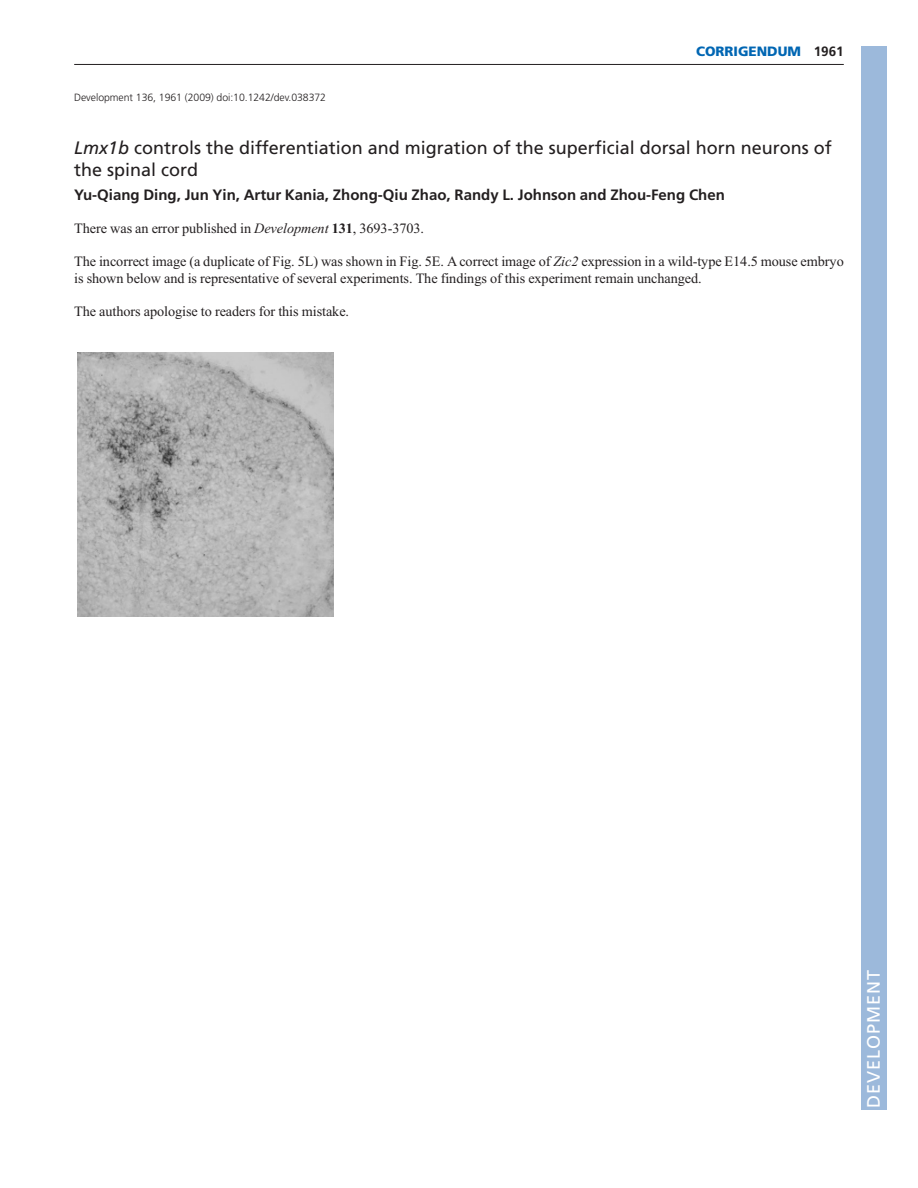
<style>
.page{position:relative;width:918px;height:1188px;background:#fff}
.page>*{position:absolute;margin:0;border:0;box-sizing:border-box;transform-origin:0 0}
.t1{font:18px/22.5px "Frutiger LT Std";color:#231f20}
.t2{font:18px "Frutiger LT Std";letter-spacing:.055em;color:#fff}
.t3{font:700 15px "Frutiger LT Std";color:#231f20}
.t4{font:14.25px/16.5px "Times New Roman";letter-spacing:-.005em;color:#231f20}
.t5{font:900 13.5px "Frutiger LT Std";color:#0166b3}
.t6{font:700 13.5px "Frutiger LT Std";color:#231f20}
.t7{font:300 10.5px "Frutiger LT Std";letter-spacing:-.005em;color:#231f20}
.s1{font-style:italic}
.s2{font-weight:700}
</style>
<div class="page">
<hr style="left:74px;top:64px;width:770px;height:1px;background:#231f20">
<img style="left:78px;top:352px;width:255px;height:264px">
<div style="left:861px;top:46px;width:25px;height:1064px;background:#9cb9db"></div>
<p class="t7" style="left:74px;top:91px;width:253px">Development 136, 1961 (2009) doi:10.1242/dev.038372</p>
<p class="t5" style="left:696px;top:44px;width:107px">CORRIGENDUM</p>
<p class="t6" style="left:814px;top:46px;width:32px">1961</p>
<p class="t1" style="left:74px;top:138px;width:759px"><span class="s1">Lmx1b</span> controls the differentiation and migration of the superficial dorsal horn neurons of the spinal cord</p>
<p class="t3" style="left:74px;top:189px;width:652px">Yu-Qiang Ding, Jun Yin, Artur Kania, Zhong-Qiu Zhao, Randy L. Johnson and Zhou-Feng Chen</p>
<p class="t4" style="left:74px;top:222px;width:351px">There was an error published in <span class="s1">Development</span> <span class="s2">131</span>, 3693-3703.</p>
<p class="t4" style="left:74px;top:255px;width:771px">The incorrect image (a duplicate of Fig. 5L) was shown in Fig. 5E. A correct image of <span class="s1">Zic2</span> expression in a wild-type E14.5 mouse embryo is shown below and is representative of several experiments. The findings of this experiment remain unchanged.</p>
<p class="t4" style="left:74px;top:304px;width:277px">The authors apologise to readers for this mistake.</p>
<p class="t2" style="left:863px;top:1108px;width:140px;rotate:-90deg">DEVELOPMENT</p>
</div>
